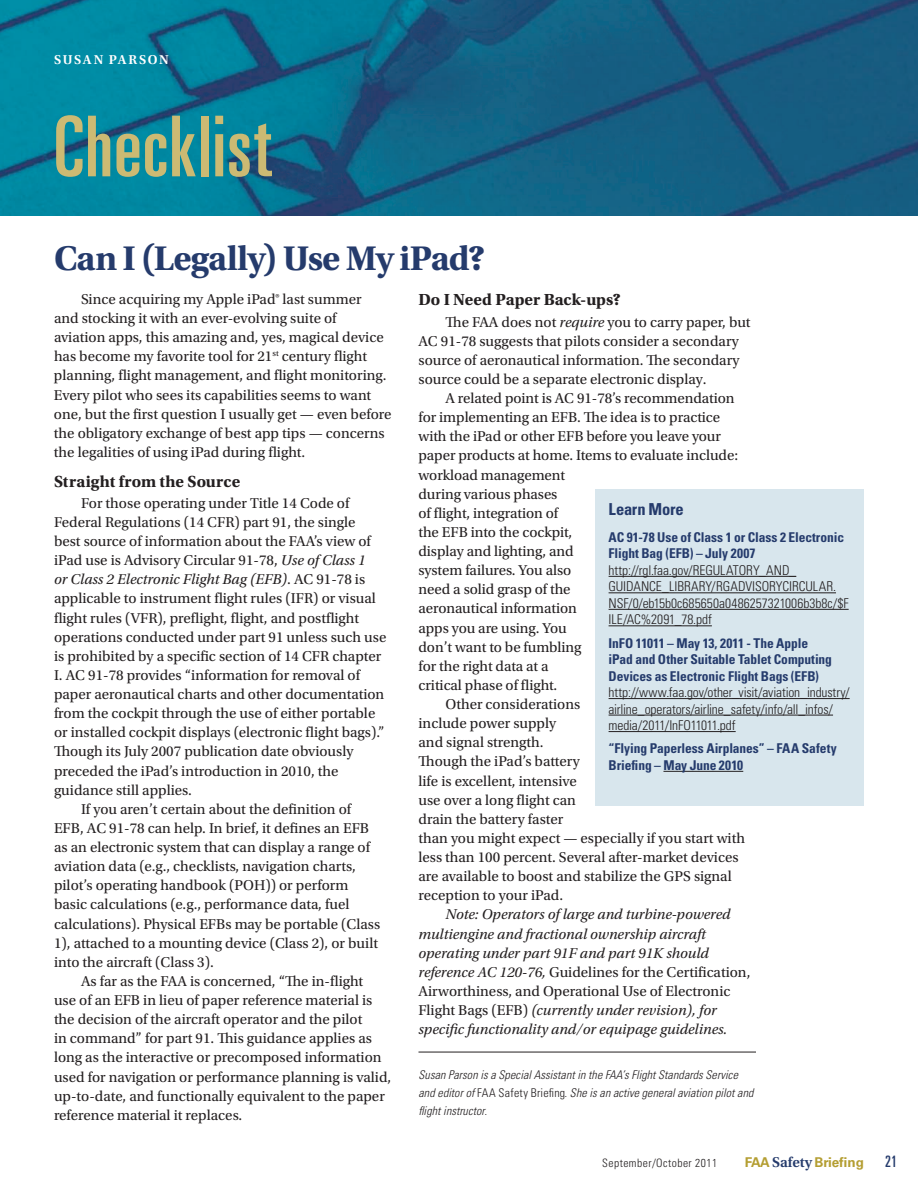
<style>
.page{position:relative;width:918px;height:1188px;background:#fff}
.page>*{position:absolute;margin:0;border:0;box-sizing:border-box;transform-origin:0 0}
.t1{font:ultra-condensed 84px "Univers LT Std";letter-spacing:.015em;color:#ccba73}
.t2{font:700 36px "Utopia Std";letter-spacing:-.025em;color:#253b6c}
.t3{font:700 16.8px "Utopia Std";letter-spacing:.005em;color:#231f20}
.t4{font:700 condensed 16.5px "Univers LT Std";letter-spacing:-.01em;color:#253b6c}
.t5{font:ultra-condensed 15.75px "Univers LT Std";color:#253b6c}
.t6{font:15px/19.2px "Utopia Std";color:#231f20}
.t7{font:italic 15px "Utopia Std";color:#231f20}
.t8{font:300 condensed 13.5px/16.5px "Univers LT Std";letter-spacing:-.005em;color:#231f20}
.t9{font:700 condensed 13.5px/16.5px "Univers LT Std";letter-spacing:-.005em;color:#253b6c}
.t10{font:700 13.5px "Univers LT Std";color:#b49e32}
.t11{font:600 13.5px "Utopia Std";letter-spacing:.115em;color:#fff}
.t12{font:italic 300 condensed 12px/18px "Univers LT Std";letter-spacing:.005em;color:#231f20}
.t13{font:300 condensed 11.55px "Univers LT Std";letter-spacing:.04em;color:#231f20}
.s1{font-style:italic}
.s2{font-style:normal}
.s3{font-weight:700;color:#253b6c}
.s4{font-family:"Utopia Std";font-weight:600;font-size:15px;color:#253b6c}
</style>
<div class="page">
<img style="left:0;top:0;width:918px;height:216px">
<hr style="left:418px;top:1052px;width:338px;height:1px;background:#231f20">
<div style="left:595px;top:489px;width:268px;height:317px;background:#d8e6ed"></div>
<hr style="left:609px;top:576px;width:187px;height:1px;background:#231f20">
<hr style="left:609px;top:592px;width:227px;height:1px;background:#231f20">
<hr style="left:609px;top:609px;width:240px;height:1px;background:#231f20">
<hr style="left:609px;top:625px;width:103px;height:1px;background:#231f20">
<hr style="left:609px;top:698px;width:241px;height:1px;background:#231f20">
<hr style="left:609px;top:715px;width:224px;height:1px;background:#231f20">
<hr style="left:609px;top:731px;width:127px;height:1px;background:#231f20">
<hr style="left:663px;top:771px;width:80px;height:1px;background:#231f20">
<p class="t11" style="left:54px;top:52px;width:116px">SUSA N PARSON</p>
<p class="t1" style="left:54px;top:99px;width:219px">Checklist</p>
<p class="t2" style="left:54px;top:237px;width:433px">Can I (Legally) Use My iPad?</p>
<p class="t6" style="left:54px;top:290px;width:339px;text-indent:27px">Since acquiring my Apple iPad® last summer<br>and stocking it with an ever-evolving suite of aviation apps, this amazing and, yes, magical device has become my favorite tool for 21<sup>st</sup> century flight planning, flight management, and flight monitoring.<br>Every pilot who sees its capabilities seems to want one, but the first question I usually get — even before the obligatory exchange of best app tips — concerns the legalities of using iPad during flight.</p>
<p class="t3" style="left:54px;top:471px;width:188px">Straight from the Source</p>
<p class="t6" style="left:81px;top:494px;width:270px">For those operating under Title 14 Code of</p>
<p class="t6" style="left:54px;top:513px;width:303px">Federal Regulations (14 CFR) part 91, the single</p>
<p class="t6" style="left:54px;top:532px;width:318px">best source of information about the FAA’s view of</p>
<p class="t6" style="left:54px;top:551px;width:313px">iPad use is Advisory Circular 91-78, <span class="s1">Use of Class 1</span></p>
<p class="t7" style="left:54px;top:571px;width:313px">or Class 2 Electronic Flight Bag (EFB)<span class="s2">. AC 91-78 is</span></p>
<p class="t6" style="left:54px;top:589px;width:323px">applicable to instrument flight rules (IFR) or visual</p>
<p class="t6" style="left:54px;top:608px;width:307px">flight rules (VFR), preflight, flight, and postflight</p>
<p class="t6" style="left:54px;top:627px;width:334px">operations conducted under part 91 unless such use</p>
<p class="t6" style="left:54px;top:647px;width:329px">is prohibited by a specific section of 14 CFR chapter</p>
<p class="t6" style="left:54px;top:666px;width:308px">I. AC 91-78 provides “information for removal of</p>
<p class="t6" style="left:54px;top:685px;width:332px">paper aeronautical charts and other documentation</p>
<p class="t6" style="left:54px;top:704px;width:323px">from the cockpit through the use of either portable</p>
<p class="t6" style="left:54px;top:723px;width:332px">or installed cockpit displays (electronic flight bags).”</p>
<p class="t6" style="left:54px;top:742px;width:301px">Though its July 2007 publication date obviously</p>
<p class="t6" style="left:54px;top:761px;width:286px">preceded the iPad’s introduction in 2010, the</p>
<p class="t6" style="left:54px;top:780px;width:139px">guidance still applies.</p>
<p class="t6" style="left:81px;top:800px;width:272px">If you aren’t certain about the definition of</p>
<p class="t6" style="left:54px;top:819px;width:317px">EFB, AC 91-78 can help. In brief, it defines an EFB</p>
<p class="t6" style="left:54px;top:838px;width:317px">as an electronic system that can display a range of</p>
<p class="t6" style="left:54px;top:857px;width:303px">aviation data (e.g., checklists, navigation charts,</p>
<p class="t6" style="left:54px;top:876px;width:296px">pilot’s operating handbook (POH)) or perform</p>
<p class="t6" style="left:54px;top:895px;width:297px">basic calculations (e.g., performance data, fuel</p>
<p class="t6" style="left:54px;top:914px;width:328px">calculations). Physical EFBs may be portable (Class</p>
<p class="t6" style="left:54px;top:933px;width:326px">1), attached to a mounting device (Class 2), or built</p>
<p class="t6" style="left:54px;top:953px;width:161px">into the aircraft (Class 3).</p>
<p class="t6" style="left:81px;top:972px;width:284px">As far as the FAA is concerned, “The in-flight</p>
<p class="t6" style="left:54px;top:991px;width:320px">use of an EFB in lieu of paper reference material is</p>
<p class="t6" style="left:54px;top:1010px;width:310px">the decision of the aircraft operator and the pilot</p>
<p class="t6" style="left:54px;top:1029px;width:319px">in command” for part 91. This guidance applies as</p>
<p class="t6" style="left:54px;top:1048px;width:329px">long as the interactive or precomposed information</p>
<p class="t6" style="left:54px;top:1067px;width:339px">used for navigation or performance planning is valid,</p>
<p class="t6" style="left:54px;top:1086px;width:332px">up-to-date, and functionally equivalent to the paper</p>
<p class="t6" style="left:54px;top:1106px;width:190px">reference material it replaces.</p>
<p class="t3" style="left:418px;top:290px;width:204px">Do I Need Paper Back-ups?</p>
<p class="t6" style="left:446px;top:312px;width:307px">The FAA does not <span class="s1">require</span> you to carry paper, but</p>
<p class="t6" style="left:418px;top:332px;width:322px">AC 91-78 suggests that pilots consider a secondary</p>
<p class="t6" style="left:418px;top:351px;width:323px">source of aeronautical information. The secondary</p>
<p class="t6" style="left:418px;top:370px;width:290px">source could be a separate electronic display.</p>
<p class="t6" style="left:446px;top:389px;width:291px">A related point is AC 91-78’s recommendation</p>
<p class="t6" style="left:418px;top:408px;width:303px">for implementing an EFB. The idea is to practice</p>
<p class="t6" style="left:418px;top:427px;width:304px">with the iPad or other EFB before you leave your</p>
<p class="t6" style="left:418px;top:446px;width:321px">paper products at home. Items to evaluate include:</p>
<p class="t6" style="left:418px;top:465px;width:148px">workload management</p>
<p class="t6" style="left:418px;top:485px;width:140px">during various phases</p>
<p class="t6" style="left:418px;top:504px;width:141px">of flight, integration of</p>
<p class="t6" style="left:418px;top:523px;width:155px">the EFB into the cockpit,</p>
<p class="t6" style="left:418px;top:542px;width:157px">display and lighting, and</p>
<p class="t6" style="left:418px;top:561px;width:154px">system failures. You also</p>
<p class="t6" style="left:418px;top:580px;width:154px">need a solid grasp of the</p>
<p class="t6" style="left:418px;top:599px;width:160px">aeronautical information</p>
<p class="t6" style="left:418px;top:618px;width:150px">apps you are using. You</p>
<p class="t6" style="left:418px;top:638px;width:165px">don’t want to be fumbling</p>
<p class="t6" style="left:418px;top:657px;width:132px">for the right data at a</p>
<p class="t6" style="left:418px;top:676px;width:140px">critical phase of flight.</p>
<p class="t6" style="left:446px;top:695px;width:136px">Other considerations</p>
<p class="t6" style="left:418px;top:714px;width:139px">include power supply</p>
<p class="t6" style="left:418px;top:733px;width:127px">and signal strength.</p>
<p class="t6" style="left:418px;top:752px;width:163px">Though the iPad’s battery</p>
<p class="t6" style="left:418px;top:771px;width:160px">life is excellent, intensive</p>
<p class="t6" style="left:418px;top:791px;width:159px">use over a long flight can</p>
<p class="t6" style="left:418px;top:810px;width:146px">drain the battery faster</p>
<p class="t6" style="left:418px;top:829px;width:328px">than you might expect — especially if you start with</p>
<p class="t6" style="left:418px;top:848px;width:322px">less than 100 percent. Several after-market devices</p>
<p class="t6" style="left:418px;top:867px;width:315px">are available to boost and stabilize the GPS signal</p>
<p class="t6" style="left:418px;top:886px;width:146px">reception to your iPad.</p>
<p class="t7" style="left:446px;top:906px;width:287px">Note: Operators of large and turbine-powered</p>
<p class="t7" style="left:418px;top:926px;width:289px">multiengine and fractional ownership aircraft</p>
<p class="t7" style="left:418px;top:945px;width:292px">operating under part 91F and part 91K should</p>
<p class="t6" style="left:418px;top:963px;width:333px"><span class="s1">reference AC 120-76,</span> Guidelines for the Certification,</p>
<p class="t6" style="left:418px;top:982px;width:314px">Airworthiness, and Operational Use of Electronic</p>
<p class="t7" style="left:418px;top:1002px;width:300px"><span class="s2">Flight Bags (EFB)</span> (currently under revision), for</p>
<p class="t7" style="left:418px;top:1021px;width:310px">specific functionality and/or equipage guidelines.</p>
<p class="t12" style="left:418px;top:1066px;width:337px">Susan Parson is a Special Assistant in the FAA’s Flight Standards Service and editor of <span class="s2">FAA Safety Briefing</span>. She is an active general aviation pilot and flight instructor.</p>
<p class="t4" style="left:609px;top:499px;width:77px">Learn More</p>
<p class="t8" style="left:609px;top:529px;width:242px"><span class="s3">AC 91-78 Use of Class 1 or Class 2 Electronic Flight Bag (EFB) – July 2007 </span>http://rgl.faa.gov/REGULATORY_AND_ GUIDANCE_LIBRARY/RGADVISORYCIRCULAR.<br>NSF/0/eb15b0c685650a0486257321006b3b8c/$F ILE/AC%2091_78.pdf</p>
<p class="t8" style="left:609px;top:635px;width:243px"><span class="s3">InFO 11011 – May 13, 2011 - The Apple<br>iPad and Other Suitable Tablet Computing Devices as Electronic Flight Bags (EFB) </span>http://www.faa.gov/other_visit/aviation_industry/ airline_operators/airline_safety/info/all_infos/ media/2011/InFO11011.pdf</p>
<p class="t9" style="left:609px;top:740px;width:230px">“Flying Paperless Airplanes” – FAA Safety<br>Briefing – May June 2010</p>
<p class="t13" style="left:602px;top:1156px;width:116px">September/October 2011</p>
<p class="t10" style="left:745px;top:1154px;width:121px">FAA <span class="s4">SAFETY</span>Briefing</p>
<p class="t5" style="left:885px;top:1152px;width:13px">21</p>
</div>
